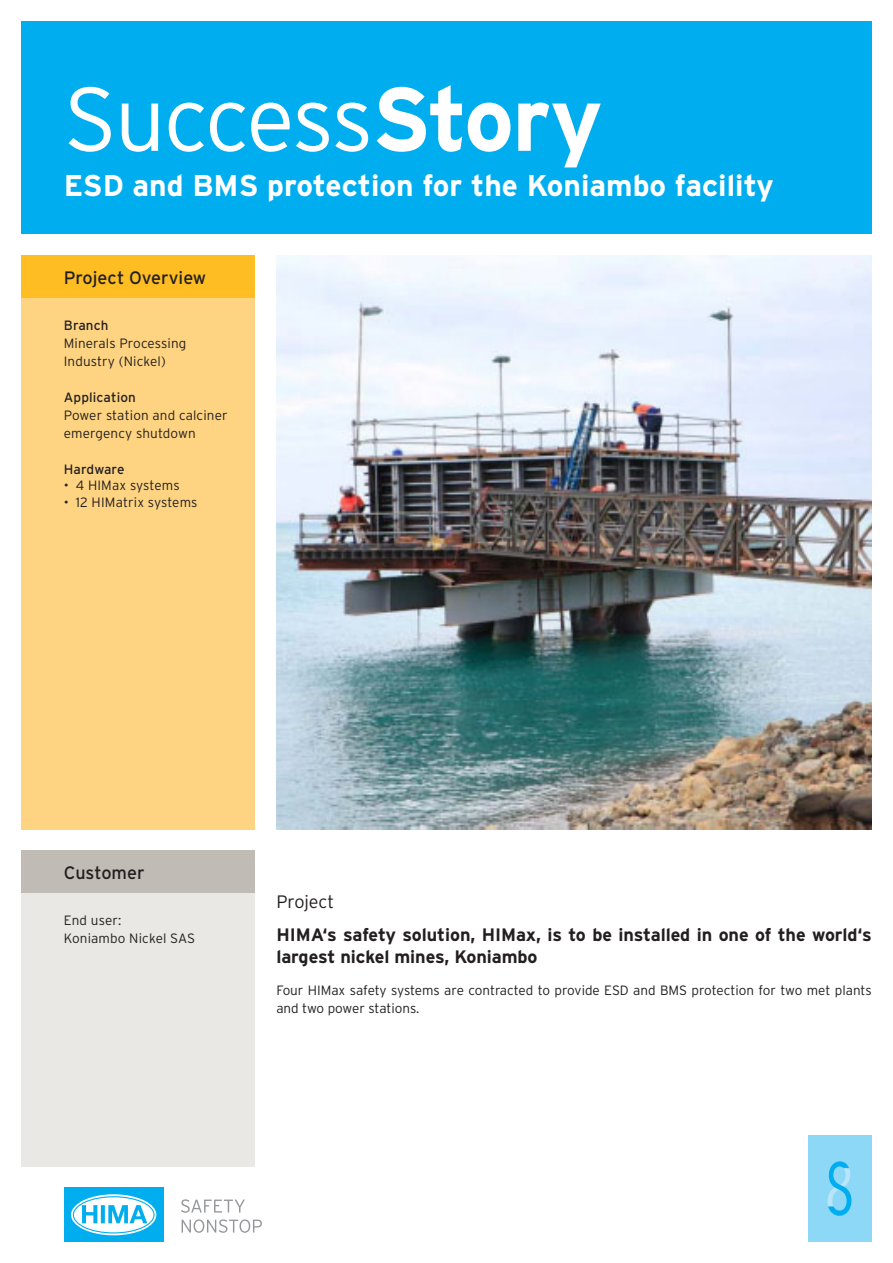
<style>
.page{position:relative;width:893px;height:1263px;background:#fff}
.page>*{position:absolute;margin:0;border:0;box-sizing:border-box;transform-origin:0 0}
.t1{font:300 90px "Interstate";letter-spacing:-.03em;color:#fff}
.t2{font:700 30px "Interstate";color:#fff}
.Head12_neu{font:700 18px/21.6px "Interstate";letter-spacing:-.005em;color:#231f20}
.t3{font:18px "Interstate";color:#231f20}
.Subhead12_light_neu{font:300 18px "Interstate";color:#231f20}
.Fließtext_neu{font:300 13.5px/18px "Interstate";color:#231f20}
.LIST_SUBHEAD{font:300 13.5px/18px "Interstate";letter-spacing:.01em;color:#231f20}
.BULLET_TEXT{font:300 13.5px "Interstate";letter-spacing:.01em;color:#231f20}
.Paragraph_Style_1{font:300 13.5px/18px "Interstate";letter-spacing:.01em;color:#231f20}
.LIST_SUBHEAD-2{font:13.5px "Interstate";letter-spacing:.01em;color:#231f20}
.s1{font-weight:700}
.s2{font-weight:400}
</style>
<div class="page">
<div style="left:21px;top:850px;width:234px;height:317px;background:#e9e8e4"></div>
<div style="left:21px;top:255px;width:234px;height:574px;background:#fed482"></div>
<div style="left:21px;top:21px;width:851px;height:213px;background:#00aeef"></div>
<div style="left:64px;top:1188px;width:100px;height:54px;background:#00aeef"></div>
<svg style="left:71px;top:1194px;width:85px;height:41px"></svg>
<svg style="left:182px;top:1219px;width:80px;height:14px"></svg>
<svg style="left:181px;top:1199px;width:64px;height:14px"></svg>
<div style="left:808px;top:1135px;width:64px;height:107px;background:#8dd7f7"></div>
<svg style="left:827px;top:1161px;width:24px;height:55px"></svg>
<div style="left:21px;top:255px;width:234px;height:43px;background:#fdbd23"></div>
<div style="left:21px;top:850px;width:234px;height:43px;background:#c0bcb5"></div>
<img style="left:276px;top:255px;width:596px;height:574px">
<p class="t1" style="left:64px;top:69px;width:541px">Success<span class="s1">Story</span></p>
<p class="t2" style="left:64px;top:168px;width:712px">ESD and BMS protection for the Koniambo facility</p>
<p class="t3" style="left:64px;top:267px;width:144px">Project Overview</p>
<p class="LIST_SUBHEAD" style="left:64px;top:316px;width:124px"><span class="s2">Branch<br></span>Minerals Processing<br>Industry (Nickel)</p>
<p class="LIST_SUBHEAD" style="left:64px;top:388px;width:165px"><span class="s2">Application<br></span>Power station and calciner emergency shutdown</p>
<p class="LIST_SUBHEAD-2" style="left:64px;top:462px;width:62px">Hardware</p>
<p class="BULLET_TEXT" style="left:64px;top:478px;width:117px">• 4 HIMax systems</p>
<p class="BULLET_TEXT" style="left:64px;top:494px;width:135px">• 12 HIMatrix systems</p>
<p class="t3" style="left:64px;top:863px;width:82px">Customer</p>
<p class="Paragraph_Style_1" style="left:64px;top:911px;width:133px">End user:<br>Koniambo Nickel SAS</p>
<p class="Subhead12_light_neu" style="left:276px;top:891px;width:59px">Project</p>
<p class="Head12_neu" style="left:276px;top:924px;width:597px">HIMA‘s safety solution, HIMax, is to be installed in one of the world‘s largest nickel mines, Koniambo</p>
<p class="Fließtext_neu" style="left:276px;top:981px;width:597px">Four HIMax safety systems are contracted to provide ESD and BMS protection for two met plants and two power stations.</p>
</div>
